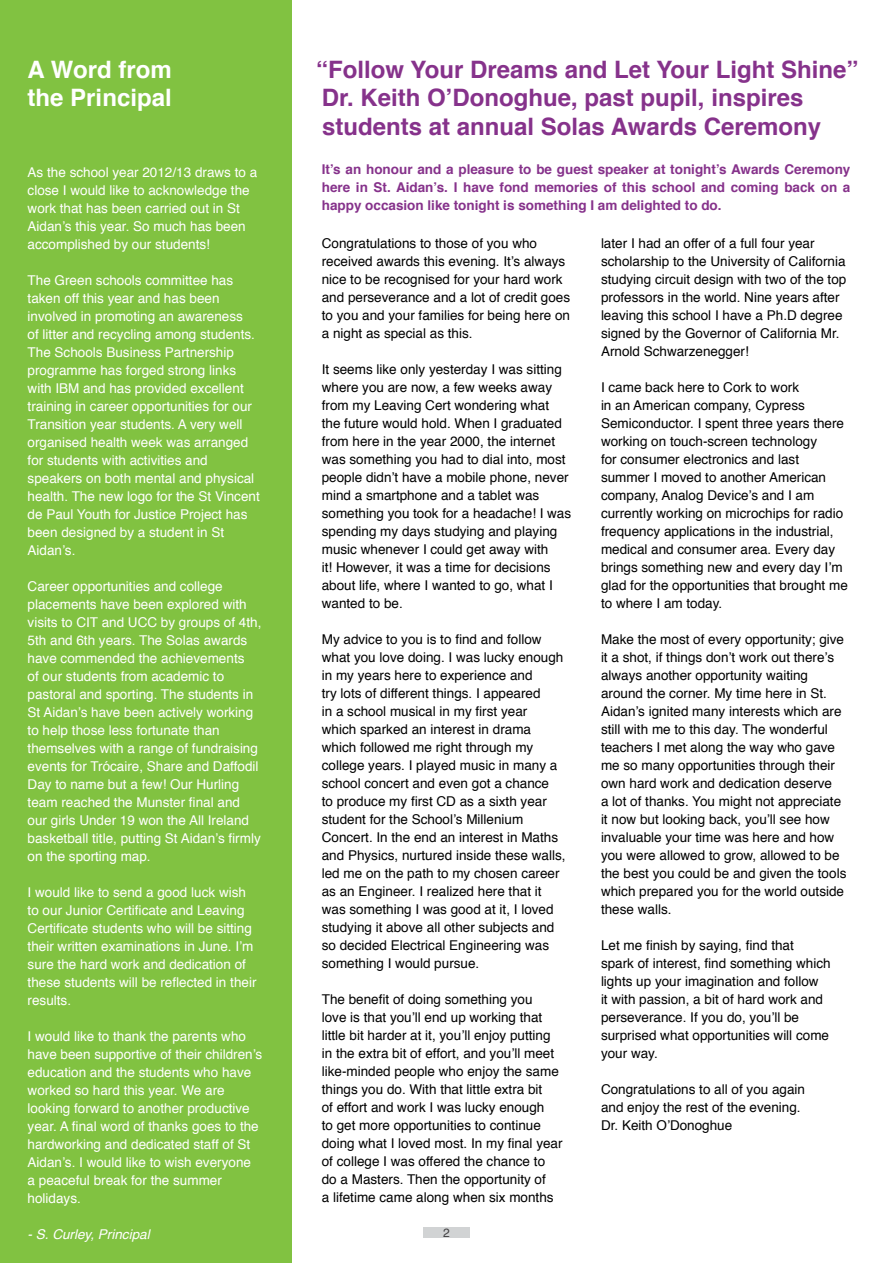
<style>
.page{position:relative;width:893px;height:1263px;background:#fff}
.page>*{position:absolute;margin:0;border:0;box-sizing:border-box;transform-origin:0 0}
.t1{font:700 24px/28.5px "Helvetica";color:#86328b}
.t2{font:700 24px/28.5px "Helvetica";color:#fff}
.t3{font:13.5px/18px "Helvetica";color:#000}
.t4{font:13.5px/18px "Helvetica";color:#fff}
.t5{font:700 13.5px/18px "Helvetica";color:#86328b;text-align:justify}
.t6{font:italic 13.5px "Helvetica";color:#fff}
.t7{font:12px "Helvetica";color:#414042}
</style>
<div class="page">
<div style="left:423px;top:1227px;width:47px;height:11px;background:#d1d3d4"></div>
<div style="left:0;top:0;width:292px;height:1263px;background:#81c241"></div>
<h1 class="t2" style="left:28px;top:55px;width:146px">A Word from the Principal</h1>
<p class="t4" style="left:28px;top:164px;width:231px">As the school year 2012/13 draws to a close I would like to acknowledge the work that has been carried out in St Aidan’s this year. So much has been accomplished by our students!</p>
<p class="t4" style="left:28px;top:272px;width:234px">The Green schools committee has taken off this year and has been involved in promoting an awareness<br>of litter and recycling among students.<br>The Schools Business Partnership programme has forged strong links with IBM and has provided excellent training in career opportunities for our Transition year students. A very well organised health week was arranged for students with activities and speakers on both mental and physical health. The new logo for the St Vincent de Paul Youth for Justice Project has been designed by a student in St Aidan’s.</p>
<p class="t4" style="left:28px;top:578px;width:235px">Career opportunities and college placements have been explored with visits to CIT and UCC by groups of 4th, 5th and 6th years. The Solas awards have commended the achievements<br>of our students from academic to pastoral and sporting. The students in St Aidan’s have been actively working to help those less fortunate than themselves with a range of fundraising events for Trócaire, Share and Daffodil Day to name but a few! Our Hurling team reached the Munster final and our girls Under 19 won the All Ireland basketball title, putting St Aidan’s firmly on the sporting map.</p>
<p class="t4" style="left:28px;top:884px;width:230px">I would like to send a good luck wish to our Junior Certificate and Leaving Certificate students who will be sitting their written examinations in June. I’m sure the hard work and dedication of these students will be reflected in their results.</p>
<p class="t4" style="left:28px;top:1028px;width:236px">I would like to thank the parents who have been supportive of their children’s education and the students who have worked so hard this year. We are looking forward to another productive year. A final word of thanks goes to the hardworking and dedicated staff of St Aidan’s. I would like to wish everyone<br>a peaceful break for the summer holidays.</p>
<p class="t6" style="left:28px;top:1223px;width:124px">- S. Curley, Principal</p>
<h1 class="t1" style="left:316px;top:56px;width:544px">“Follow Your Dreams and Let Your Light Shine”<br>Dr. Keith O’Donoghue, past pupil, inspires students at annual Solas Awards Ceremony</h1>
<p class="t5" style="left:322px;top:160px;width:530px">It’s an honour and a pleasure to be guest speaker at tonight’s Awards Ceremony here in St. Aidan’s. I have fond memories of this school and coming back on a happy occasion like tonight is something I am delighted to do.</p>
<p class="t3" style="left:322px;top:235px;width:250px">Congratulations to those of you who received awards this evening. It’s always nice to be recognised for your hard work and perseverance and a lot of credit goes to you and your families for being here on a night as special as this.</p>
<p class="t3" style="left:322px;top:361px;width:251px">It seems like only yesterday I was sitting where you are now, a few weeks away from my Leaving Cert wondering what the future would hold. When I graduated from here in the year 2000, the internet was something you had to dial into, most people didn’t have a mobile phone, never mind a smartphone and a tablet was something you took for a headache! I was spending my days studying and playing music whenever I could get away with<br>it! However, it was a time for decisions about life, where I wanted to go, what I wanted to be.</p>
<p class="t3" style="left:322px;top:631px;width:245px">My advice to you is to find and follow what you love doing. I was lucky enough in my years here to experience and<br>try lots of different things. I appeared<br>in a school musical in my first year<br>which sparked an interest in drama which followed me right through my college years. I played music in many a school concert and even got a chance<br>to produce my first CD as a sixth year student for the School’s Millenium Concert. In the end an interest in Maths and Physics, nurtured inside these walls, led me on the path to my chosen career as an Engineer. I realized here that it was something I was good at it, I loved studying it above all other subjects and so decided Electrical Engineering was something I would pursue.</p>
<p class="t3" style="left:322px;top:991px;width:242px">The benefit of doing something you<br>love is that you’ll end up working that little bit harder at it, you’ll enjoy putting in the extra bit of effort, and you’ll meet like-minded people who enjoy the same things you do. With that little extra bit<br>of effort and work I was lucky enough<br>to get more opportunities to continue doing what I loved most. In my final year of college I was offered the chance to do a Masters. Then the opportunity of<br>a lifetime came along when six months</p>
<p class="t7" style="left:443px;top:1223px;width:8px">2</p>
<p class="t3" style="left:601px;top:235px;width:247px">later I had an offer of a full four year scholarship to the University of California studying circuit design with two of the top professors in the world. Nine years after leaving this school I have a Ph.D degree signed by the Governor of California Mr.<br>Arnold Schwarzenegger!</p>
<p class="t3" style="left:601px;top:379px;width:248px">I came back here to Cork to work<br>in an American company, Cypress Semiconductor. I spent three years there working on touch-screen technology<br>for consumer electronics and last summer I moved to another American company, Analog Device’s and I am currently working on microchips for radio frequency applications in the industrial, medical and consumer area. Every day brings something new and every day I’m glad for the opportunities that brought me to where I am today.</p>
<p class="t3" style="left:601px;top:631px;width:247px">Make the most of every opportunity; give it a shot, if things don’t work out there’s always another opportunity waiting around the corner. My time here in St.<br>Aidan’s ignited many interests which are still with me to this day. The wonderful teachers I met along the way who gave me so many opportunities through their own hard work and dedication deserve<br>a lot of thanks. You might not appreciate it now but looking back, you’ll see how invaluable your time was here and how you were allowed to grow, allowed to be the best you could be and given the tools which prepared you for the world outside these walls.</p>
<p class="t3" style="left:601px;top:937px;width:231px">Let me finish by saying, find that<br>spark of interest, find something which lights up your imagination and follow<br>it with passion, a bit of hard work and perseverance. If you do, you’ll be surprised what opportunities will come your way.</p>
<p class="t3" style="left:601px;top:1081px;width:206px">Congratulations to all of you again and enjoy the rest of the evening.<br>Dr. Keith O’Donoghue</p>
</div>
